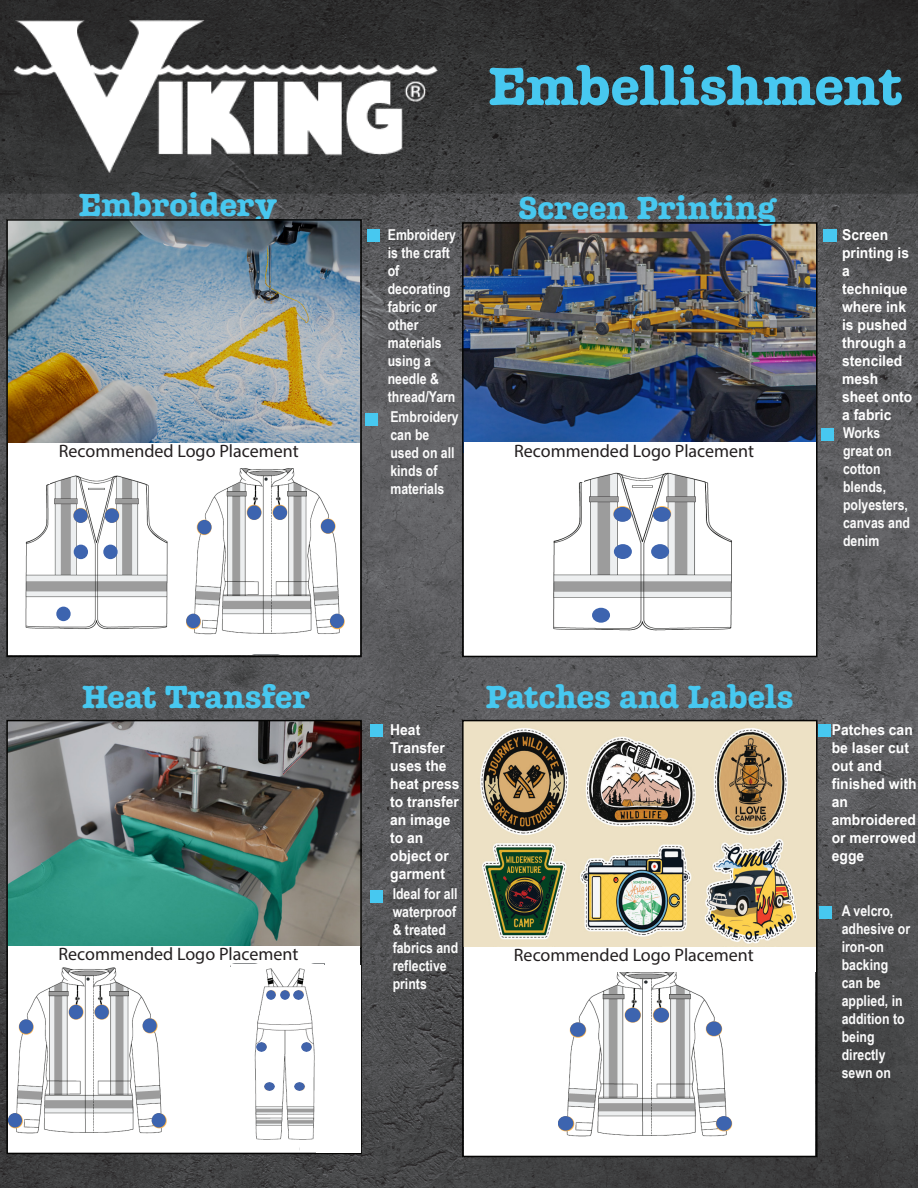
<style>
.page{position:relative;width:918px;height:1188px;background:#fff}
.page>*{position:absolute;margin:0;border:0;box-sizing:border-box;transform-origin:0 0}
.t1{font:52.5px "Margot";color:#47c8f0}
.t2{font:31.5px "Margot";color:#47c8f0}
.t3{font:18px "Myriad Pro";color:#231f20}
.t4{font:700 15px/18px "Arial Narrow";color:#fff;scale:1.13 1}
.t5{font:700 15px/18px "Arial Narrow";color:#fff}
</style>
<div class="page">
<img style="left:0;top:194px;width:918px;height:994px">
<img style="left:532px;top:467px;width:217px;height:187px">
<div style="left:532px;top:463px;width:52px;height:18px;background:#fff"></div>
<div style="left:706px;top:463px;width:52px;height:18px;background:#fff"></div>
<div style="left:610px;top:638px;width:52px;height:18px;background:#fff"></div>
<div style="left:614px;top:507px;width:18px;height:15px;background:#3d64af;border-radius:50%"></div>
<div style="left:653px;top:507px;width:18px;height:15px;background:#3d64af;border-radius:50%"></div>
<div style="left:614px;top:544px;width:18px;height:15px;background:#3d64af;border-radius:50%"></div>
<div style="left:651px;top:544px;width:18px;height:15px;background:#3d64af;border-radius:50%"></div>
<div style="left:592px;top:608px;width:18px;height:15px;background:#3d64af;border-radius:50%"></div>
<svg style="left:0;top:0;width:918px;height:194px;background:#333"></svg>
<img style="left:13px;top:20px;width:425px;height:153px">
<div style="left:365px;top:413px;width:13px;height:12px;background:#47c8f0"></div>
<div style="left:367px;top:230px;width:13px;height:12px;background:#47c8f0"></div>
<img style="left:465px;top:225px;width:350px;height:217px">
<div style="left:823px;top:230px;width:13px;height:12px;background:#47c8f0"></div>
<div style="left:821px;top:429px;width:12px;height:12px;background:#47c8f0"></div>
<div style="left:371px;top:890px;width:12px;height:12px;background:#47c8f0"></div>
<div style="left:371px;top:724px;width:12px;height:12px;background:#47c8f0"></div>
<img style="left:9px;top:723px;width:350px;height:223px">
<div style="left:820px;top:907px;width:12px;height:12px;background:#47c8f0"></div>
<div style="left:818px;top:724px;width:13px;height:12px;background:#47c8f0"></div>
<img style="left:9px;top:468px;width:177px;height:186px">
<div style="left:8px;top:466px;width:42px;height:18px;background:#fff"></div>
<div style="left:147px;top:466px;width:41px;height:18px;background:#fff"></div>
<div style="left:71px;top:636px;width:41px;height:18px;background:#fff"></div>
<div style="left:73px;top:508px;width:15px;height:15px;background:#3d64af;border-radius:50%"></div>
<div style="left:105px;top:508px;width:14px;height:15px;background:#3d64af;border-radius:50%"></div>
<div style="left:74px;top:545px;width:14px;height:14px;background:#3d64af;border-radius:50%"></div>
<div style="left:103px;top:545px;width:15px;height:14px;background:#3d64af;border-radius:50%"></div>
<div style="left:56px;top:607px;width:15px;height:14px;background:#3d64af;border-radius:50%"></div>
<img style="left:186px;top:468px;width:173px;height:186px">
<div style="left:187px;top:468px;width:41px;height:18px;background:#fff"></div>
<div style="left:319px;top:468px;width:41px;height:18px;background:#fff"></div>
<div style="left:246px;top:636px;width:41px;height:18px;background:#fff"></div>
<div style="left:247px;top:505px;width:14px;height:15px;background:#3d64af;border-radius:50%"></div>
<div style="left:273px;top:505px;width:14px;height:15px;background:#3d64af;border-radius:50%"></div>
<div style="left:321px;top:519px;width:14px;height:15px;background:#3d64af;border-radius:50%"></div>
<div style="left:197px;top:520px;width:15px;height:14px;background:#3d64af;border-radius:50%"></div>
<div style="left:186px;top:614px;width:14px;height:14px;background:#3d64af;border-radius:50%"></div>
<div style="left:330px;top:614px;width:14px;height:14px;background:#3d64af;border-radius:50%"></div>
<img style="left:9px;top:222px;width:350px;height:221px">
<div style="left:6px;top:219px;width:356px;height:438px;border:2px solid #050504"></div>
<div style="left:8px;top:443px;width:352px;height:25px;background:#fff"></div>
<div style="left:464px;top:442px;width:352px;height:25px;background:#fff"></div>
<div style="left:464px;top:466px;width:68px;height:190px;background:#fff"></div>
<div style="left:749px;top:466px;width:68px;height:190px;background:#fff"></div>
<div style="left:462px;top:222px;width:356px;height:435px;border:2px solid #050504"></div>
<div style="left:8px;top:946px;width:352px;height:25px;background:#fff"></div>
<img style="left:9px;top:967px;width:169px;height:184px">
<div style="left:9px;top:967px;width:41px;height:18px;background:#fff"></div>
<div style="left:141px;top:967px;width:40px;height:18px;background:#fff"></div>
<div style="left:68px;top:1135px;width:41px;height:18px;background:#fff"></div>
<div style="left:69px;top:1005px;width:14px;height:14px;background:#3d64af;border-radius:50%"></div>
<div style="left:95px;top:1005px;width:14px;height:14px;background:#3d64af;border-radius:50%"></div>
<div style="left:143px;top:1018px;width:14px;height:15px;background:#3d64af;border-radius:50%"></div>
<div style="left:19px;top:1019px;width:14px;height:15px;background:#3d64af;border-radius:50%"></div>
<div style="left:8px;top:1113px;width:14px;height:15px;background:#3d64af;border-radius:50%"></div>
<div style="left:152px;top:1113px;width:14px;height:15px;background:#3d64af;border-radius:50%"></div>
<img style="left:233px;top:968px;width:83px;height:183px">
<svg style="left:266px;top:991px;width:37px;height:8px"></svg>
<svg style="left:257px;top:1042px;width:9px;height:9px"></svg>
<svg style="left:302px;top:1042px;width:9px;height:9px"></svg>
<svg style="left:265px;top:1082px;width:9px;height:9px"></svg>
<svg style="left:295px;top:1082px;width:9px;height:9px"></svg>
<div style="left:231px;top:964px;width:31px;height:12px;background:#fff"></div>
<div style="left:308px;top:964px;width:16px;height:12px;background:#fff"></div>
<div style="left:268px;top:1141px;width:31px;height:12px;background:#fff"></div>
<div style="left:178px;top:967px;width:55px;height:186px;background:#fff"></div>
<div style="left:6px;top:720px;width:356px;height:434px;border:2px solid #050504"></div>
<div style="left:316px;top:965px;width:44px;height:188px;background:#fff"></div>
<img style="left:558px;top:971px;width:190px;height:183px">
<div style="left:559px;top:970px;width:45px;height:18px;background:#fff"></div>
<div style="left:704px;top:970px;width:45px;height:18px;background:#fff"></div>
<div style="left:624px;top:1138px;width:45px;height:18px;background:#fff"></div>
<div style="left:625px;top:1008px;width:16px;height:14px;background:#3d64af;border-radius:50%"></div>
<div style="left:653px;top:1008px;width:16px;height:14px;background:#3d64af;border-radius:50%"></div>
<div style="left:706px;top:1021px;width:16px;height:15px;background:#3d64af;border-radius:50%"></div>
<div style="left:570px;top:1022px;width:16px;height:15px;background:#3d64af;border-radius:50%"></div>
<div style="left:558px;top:1116px;width:15px;height:15px;background:#3d64af;border-radius:50%"></div>
<div style="left:716px;top:1116px;width:16px;height:15px;background:#3d64af;border-radius:50%"></div>
<div style="left:464px;top:947px;width:351px;height:24px;background:#fff"></div>
<div style="left:464px;top:965px;width:94px;height:191px;background:#fff"></div>
<div style="left:748px;top:966px;width:67px;height:190px;background:#fff"></div>
<img style="left:465px;top:723px;width:350px;height:223px">
<div style="left:462px;top:720px;width:356px;height:437px;border:2px solid #050504"></div>
<h1 class="t1" style="left:489px;top:56px;width:416px">Embellishment</h1>
<h2 class="t2" style="left:79px;top:187px;width:200px">Embroidery</h2>
<h2 class="t2" style="left:518px;top:190px;width:260px">Screen Printing</h2>
<p class="t5" style="left:388px;top:225px;width:70px">Embroidery is the craft of decorating fabric or other materials using a needle &amp; thread/Yarn</p>
<p class="t5" style="left:390px;top:407px;width:70px">Embroidery can be used on all kinds of materials</p>
<p class="t3" style="left:59px;top:440px;width:241px">Recommended Logo Placement</p>
<p class="t3" style="left:514px;top:439px;width:241px">Recommended Logo Placement</p>
<p class="t4" style="left:842px;top:225px;width:64px">Screen printing is a technique where ink is pushed through a stenciled mesh sheet onto a fabric<br>Works great on cotton blends, polyesters, canvas and denim</p>
<h2 class="t2" style="left:82px;top:679px;width:230px">Heat Transfer</h2>
<h2 class="t2" style="left:486px;top:678px;width:309px">Patches and Labels</h2>
<p class="t4" style="left:390px;top:720px;width:63px">Heat<br>Transfer uses the heat press to transfer an image to an object or garment</p>
<p class="t5" style="left:393px;top:884px;width:67px">Ideal for all waterproof &amp; treated fabrics and reflective prints</p>
<p class="t3" style="left:58px;top:943px;width:241px">Recommended Logo Placement</p>
<p class="t3" style="left:514px;top:944px;width:241px">Recommended Logo Placement</p>
<p class="t4" style="left:832px;top:720px;width:77px">Patches can be laser cut out and finished with an ambroidered or merrowed egge</p>
<p class="t5" style="left:842px;top:901px;width:70px">A velcro, adhesive or iron-on backing can be applied, in addition to being directly sewn on</p>
</div>
